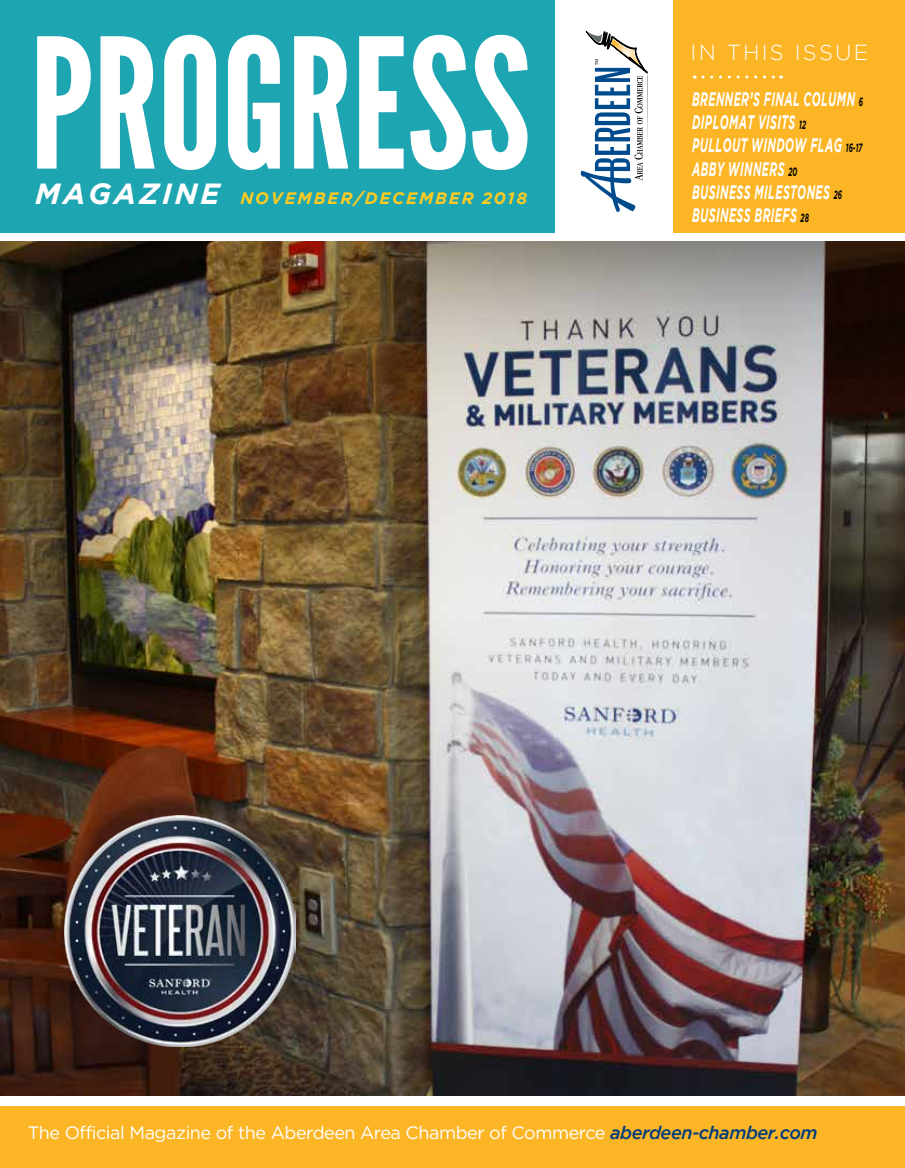
<style>
.page{position:relative;width:905px;height:1168px;background:#fff}
.page>*{position:absolute;margin:0;border:0;box-sizing:border-box;transform-origin:0 0}
.t1{font:180px "League Gothic";color:#fff}
.t2{font:300 21.75px "Gotham";letter-spacing:.1em;color:#fff}
.t3{font:italic 700 19.5px/23.2px "Gotham";letter-spacing:.04em;color:#fff;scale:.55 1}
.t4{font:18px "Gotham";letter-spacing:-.025em;color:#fff}
.t5{font:italic 700 16.5px "Gotham";letter-spacing:.115em;color:#ffcb20}
.s1{font-size:29.1px;color:#fff}
.s2{font-size:12px;color:#000}
.s3{font-weight:500;font-style:italic;color:#003c7e}
</style>
<div class="page">
<img style="left:0;top:241px;width:904px;height:855px">
<div style="left:0;top:0;width:554px;height:233px;background:#1ea5b2"></div>
<div style="left:673px;top:0;width:231px;height:232px;background:#fcb525"></div>
<svg style="left:580px;top:31px;width:68px;height:181px"></svg>
<div style="left:0;top:1104px;width:904px;height:64px;background:#fcb525"></div>
<div style="left:0;top:1096px;width:904px;height:9px;background:#fff"></div>
<svg style="left:703px;top:76px;width:78px;height:3px"></svg>
<img style="left:65px;top:815px;width:231px;height:231px">
<h1 class="t1" style="left:30px;top:-3px;width:502px">PROGRESS</h1>
<p class="t5" style="left:35px;top:188px;width:494px"><span class="s1">MAGAZINE</span> NOVEMBER/DECEMBER 2018</p>
<p class="t2" style="left:690px;top:41px;width:179px">IN THIS ISSUE</p>
<p class="t3" style="left:692px;top:87px;width:312px">BRENNER’S FINAL COLUMN <span class="s2">6<br></span>DIPLOMAT VISITS <span class="s2">12<br></span>PULLOUT WINDOW FLAG <span class="s2">16-17<br></span>ABBY WINNERS <span class="s2">20<br></span>BUSINESS MILESTONES <span class="s2">26<br></span>BUSINESS BRIEFS <span class="s2">28</span></p>
<p class="t4" style="left:28px;top:1122px;width:791px">The Official Magazine of the Aberdeen Area Chamber of Commerce <span class="s3">aberdeen-chamber.com</span></p>
</div>
